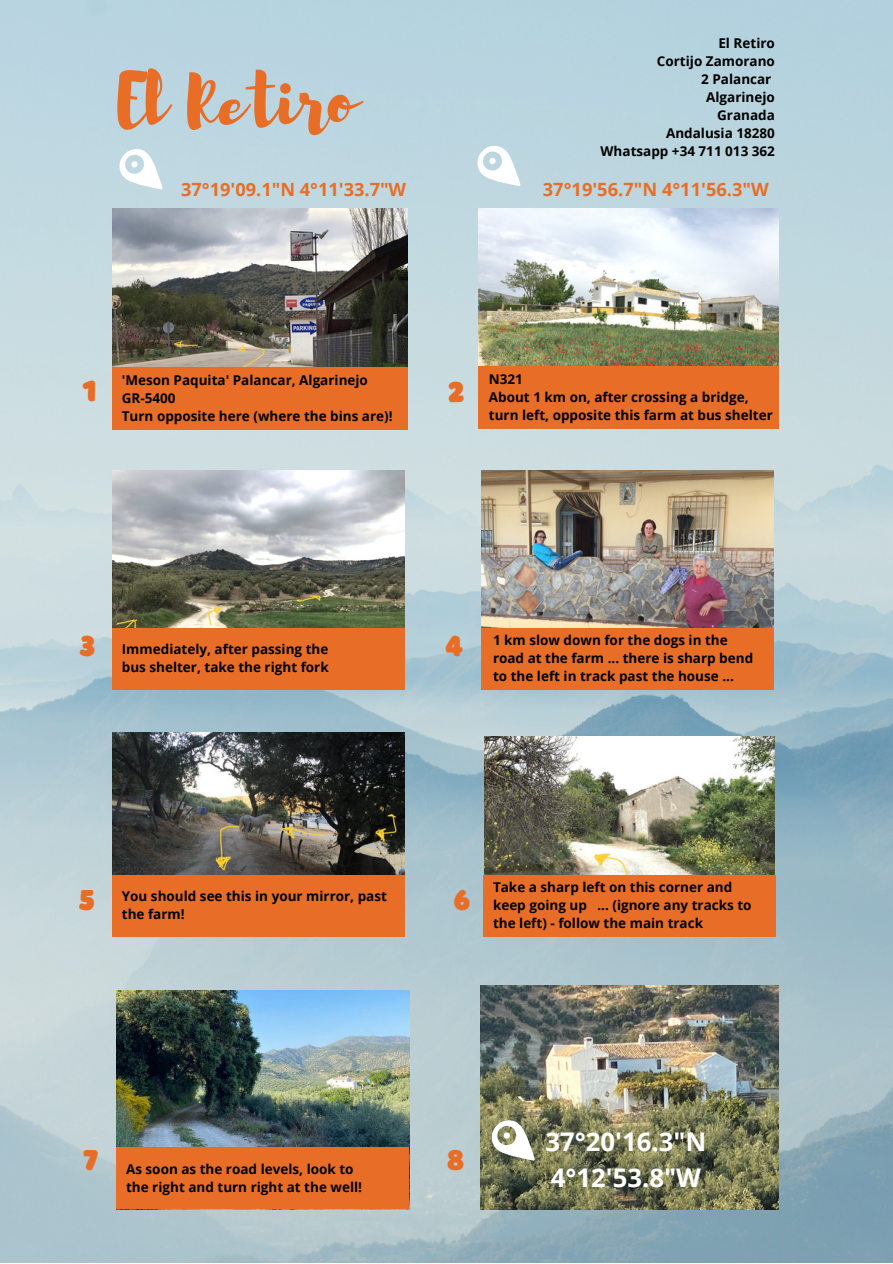
<style>
.page{position:relative;width:893px;height:1264px;background:#fff}
.page>*{position:absolute;margin:0;border:0;box-sizing:border-box;transform-origin:0 0}
.t1{font:70.5px "Brusher";color:#e86e27}
.t2{font:30px "Borsok";color:#e86e27}
.t3{font:700 25.65px/36px "Open Sans";color:#fff}
.t4{font:700 18.3px "Open Sans";color:#e86e27}
.t5{font:700 18.15px "Open Sans";color:#e86e27}
.t6{font:700 13.5px/18px "Open Sans";color:#000}
</style>
<div class="page">
<img style="left:0;top:0;width:892px;height:1262px">
<img style="left:112px;top:208px;width:295px;height:170px">
<svg style="left:118px;top:147px;width:45px;height:42px"></svg>
<img style="left:112px;top:470px;width:293px;height:157px">
<img style="left:481px;top:470px;width:292px;height:157px">
<img style="left:112px;top:732px;width:293px;height:142px">
<img style="left:481px;top:985px;width:297px;height:224px">
<img style="left:478px;top:208px;width:300px;height:158px">
<div style="left:478px;top:366px;width:300px;height:63px;background:#e86e27"></div>
<div style="left:112px;top:627px;width:293px;height:62px;background:#e86e27"></div>
<div style="left:481px;top:627px;width:292px;height:62px;background:#e86e27"></div>
<div style="left:112px;top:874px;width:293px;height:62px;background:#e86e27"></div>
<img style="left:484px;top:736px;width:290px;height:138px">
<div style="left:483px;top:874px;width:292px;height:62px;background:#e86e27"></div>
<div style="left:113px;top:367px;width:295px;height:63px;background:#e86e27"></div>
<img style="left:117px;top:990px;width:292px;height:219px">
<div style="left:117px;top:1147px;width:292px;height:61px;background:#e86e27"></div>
<svg style="left:475px;top:144px;width:45px;height:42px"></svg>
<svg style="left:490px;top:1118px;width:45px;height:42px"></svg>
<h1 class="t1" style="left:117px;top:62px;width:239px">El Retiro</h1>
<h3 class="t5" style="left:181px;top:177px;width:226px">37°19'09.1"N 4°11'33.7"W</h3>
<p class="t6" style="left:600px;top:34px;width:176px;text-align:right">El Retiro<br>Cortijo Zamorano<br>2 Palancar<br>Algarinejo<br>Granada<br>Andalusia 18280<br>Whatsapp +34 711 013 362</p>
<h3 class="t4" style="left:543px;top:177px;width:227px">37°19'56.7"N 4°11'56.3"W</h3>
<p class="t6" style="left:122px;top:371px;width:272px">'Meson Paquita' Palancar, Algarinejo<br>GR-5400<br>Turn opposite here (where the bins are)!</p>
<p class="t6" style="left:489px;top:370px;width:285px">N321<br>About 1 km on, after crossing a bridge, turn left, opposite this farm at bus shelter</p>
<h2 class="t2" style="left:82px;top:370px;width:15px">1</h2>
<h2 class="t2" style="left:448px;top:370px;width:17px">2</h2>
<p class="t6" style="left:122px;top:640px;width:208px">Immediately, after passing the bus shelter, take the right fork</p>
<p class="t6" style="left:493px;top:631px;width:262px">1 km slow down for the dogs in the road at the farm ... there is sharp bend to the left in track past the house ...</p>
<h2 class="t2" style="left:79px;top:624px;width:17px">3</h2>
<h2 class="t2" style="left:445px;top:624px;width:19px">4</h2>
<p class="t6" style="left:122px;top:887px;width:267px">You should see this in your mirror, past the farm!</p>
<p class="t6" style="left:493px;top:878px;width:260px">Take a sharp left on this corner and keep going up ... (ignore any tracks to the left) - follow the main track</p>
<h2 class="t2" style="left:79px;top:878px;width:18px">5</h2>
<h2 class="t2" style="left:454px;top:878px;width:18px">6</h2>
<h2 class="t2" style="left:83px;top:1138px;width:17px">7</h2>
<h2 class="t2" style="left:447px;top:1138px;width:18px">8</h2>
<p class="t6" style="left:126px;top:1159px;width:237px">As soon as the road levels, look to the right and turn right at the well!</p>
<h3 class="t3" style="left:545px;top:1123px;width:162px">37°20'16.3"N<br>4°12'53.8"W</h3>
</div>
